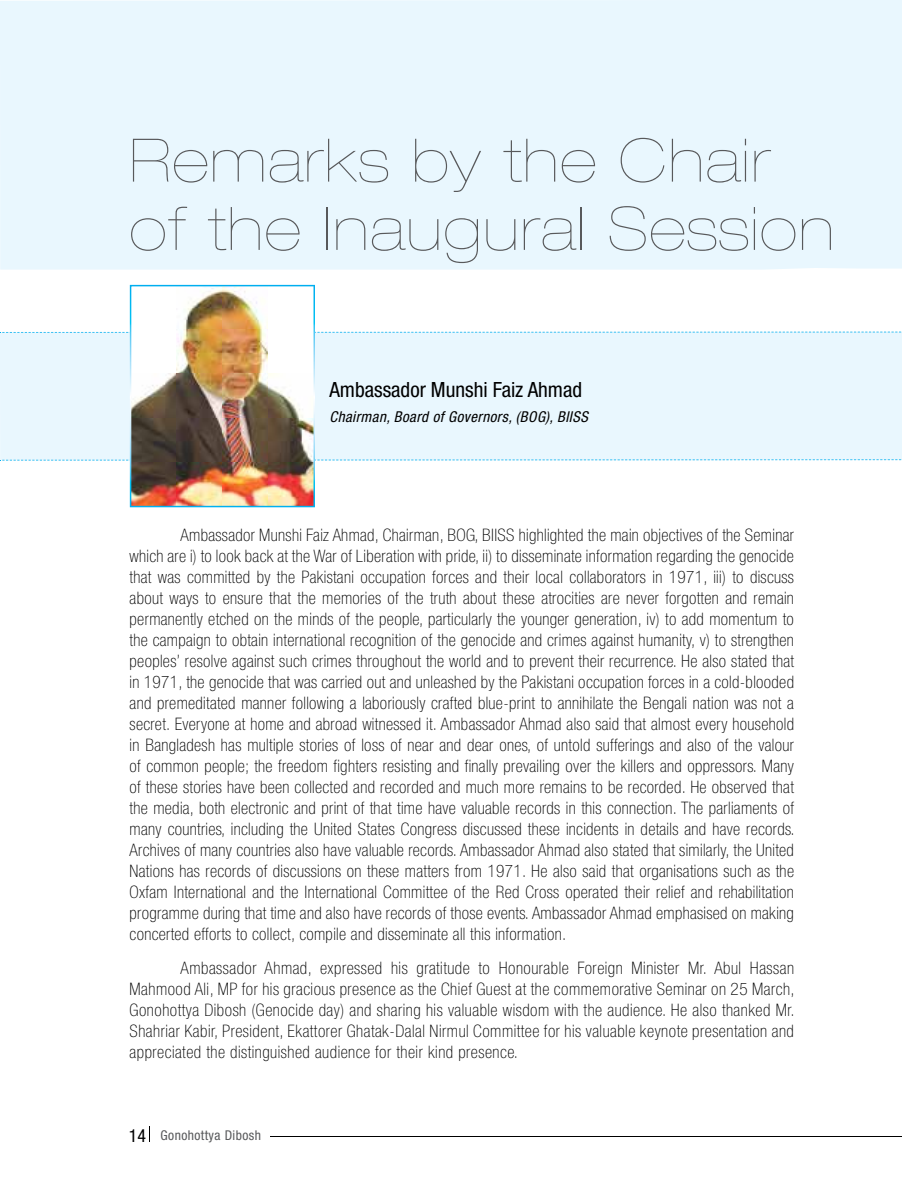
<style>
.page{position:relative;width:902px;height:1188px;background:#fff}
.page>*{position:absolute;margin:0;border:0;box-sizing:border-box;transform-origin:0 0}
.t1{font:900 expanded 60px/68.2px "Helvetica Neue";letter-spacing:.03em;color:#58595b}
.t2{font:condensed 21px "Helvetica Neue";color:#000}
.t3{font:100 condensed 17.25px/21px "Helvetica Neue";letter-spacing:.03em;color:#000;text-align:justify}
.t4{font:italic condensed 15px "Helvetica Neue";letter-spacing:.03em;color:#000}
.t5{font:condensed 13.5px "Helvetica Neue";letter-spacing:.03em;color:#58595b}
.s1{font-size:18px;color:#000}
</style>
<div class="page">
<hr style="left:270px;top:1136px;width:632px;height:1px;background:#000">
<svg style="left:149px;top:1126px;width:1px;height:16px"></svg>
<div style="left:0;top:0;width:902px;height:270px;background:#e9f7fe"></div>
<svg style="left:0;top:285px;width:901px;height:222px"></svg>
<h1 class="t1" style="left:130px;top:126px;width:706px">Remarks by the Chair of the Inaugural Session</h1>
<p class="t2" style="left:329px;top:378px;width:254px">Ambassador Munshi Faiz Ahmad</p>
<p class="t4" style="left:329px;top:408px;width:260px">Chairman, Board of Governors, (BOG), BIISS</p>
<p class="t3" style="left:130px;top:524px;width:666px;text-indent:51px">Ambassador Munshi Faiz Ahmad, Chairman, BOG, BIISS highlighted the main objectives of the Seminar which are i) to look back at the War of Liberation with pride, ii) to disseminate information regarding the genocide that was committed by the Pakistani occupation forces and their local collaborators in 1971, iii) to discuss about ways to ensure that the memories of the truth about these atrocities are never forgotten and remain permanently etched on the minds of the people, particularly the younger generation, iv) to add momentum to the campaign to obtain international recognition of the genocide and crimes against humanity, v) to strengthen peoples’ resolve against such crimes throughout the world and to prevent their recurrence. He also stated that in 1971, the genocide that was carried out and unleashed by the Pakistani occupation forces in a cold-blooded and premeditated manner following a laboriously crafted blue-print to annihilate the Bengali nation was not a secret. Everyone at home and abroad witnessed it. Ambassador Ahmad also said that almost every household in Bangladesh has multiple stories of loss of near and dear ones, of untold sufferings and also of the valour of common people; the freedom fighters resisting and finally prevailing over the killers and oppressors. Many of these stories have been collected and recorded and much more remains to be recorded. He observed that the media, both electronic and print of that time have valuable records in this connection. The parliaments of many countries, including the United States Congress discussed these incidents in details and have records.<br>Archives of many countries also have valuable records. Ambassador Ahmad also stated that similarly, the United Nations has records of discussions on these matters from 1971. He also said that organisations such as the Oxfam International and the International Committee of the Red Cross operated their relief and rehabilitation programme during that time and also have records of those events. Ambassador Ahmad emphasised on making concerted efforts to collect, compile and disseminate all this information.</p>
<p class="t3" style="left:130px;top:957px;width:666px;text-indent:51px">Ambassador Ahmad, expressed his gratitude to Honourable Foreign Minister Mr. Abul Hassan Mahmood Ali, MP for his gracious presence as the Chief Guest at the commemorative Seminar on 25 March, Gonohottya Dibosh (Genocide day) and sharing his valuable wisdom with the audience. He also thanked Mr.<br>Shahriar Kabir, President, Ekattorer Ghatak-Dalal Nirmul Committee for his valuable keynote presentation and appreciated the distinguished audience for their kind presence.</p>
<p class="t5" style="left:129px;top:1128px;width:134px"><span class="s1">14</span> Gonohottya Dibosh</p>
</div>
